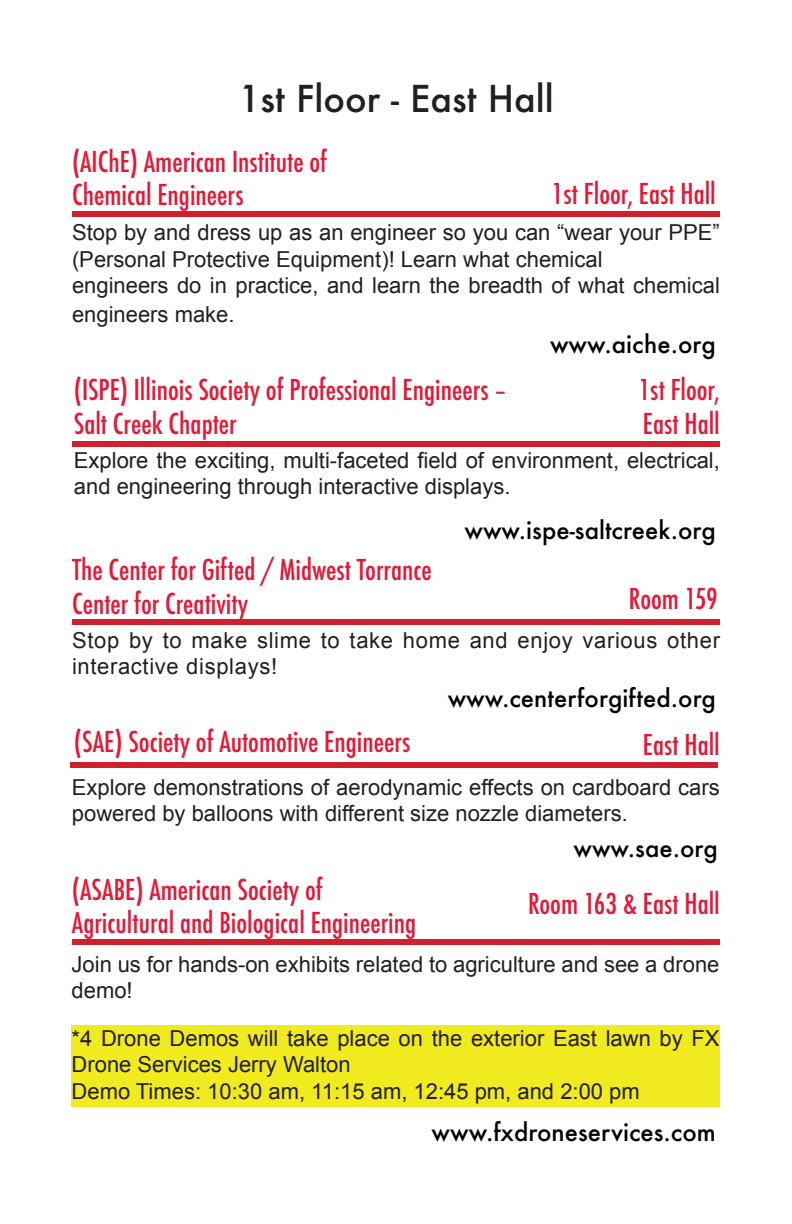
<style>
.page{position:relative;width:792px;height:1224px;background:#fff}
.page>*{position:absolute;margin:0;border:0;box-sizing:border-box;transform-origin:0 0}
.t1{font:500 36px "Futura";color:#231f20}
.t2{font:500 condensed 28px/33.6px "Futura";color:#e51836}
.t3{font:500 24px "Futura";color:#040503}
.t4{font:22px/26.4px "Arial";color:#231f20}
.t5{font:22px/26.4px "Arial";letter-spacing:.03em;color:#231f20}
</style>
<div class="page">
<div style="left:72px;top:1025px;width:648px;height:82px;background:#f1ea1e"></div>
<div style="left:72px;top:211px;width:648px;height:6px;background:#d0202f"></div>
<div style="left:72px;top:441px;width:648px;height:6px;background:#d0202f"></div>
<div style="left:72px;top:619px;width:648px;height:6px;background:#d0202f"></div>
<div style="left:70px;top:762px;width:648px;height:6px;background:#d0202f"></div>
<div style="left:72px;top:939px;width:648px;height:6px;background:#d0202f"></div>
<p class="t1" style="left:238px;top:74px;width:317px">1st Floor - East Hall</p>
<p class="t2" style="left:72px;top:145px;width:257px">(AIChE) American Institute of<br>Chemical Engineers</p>
<p class="t2" style="left:552px;top:177px;width:165px">1st Floor, East Hall</p>
<p class="t4" style="left:72px;top:219px;width:649px">Stop by and dress up as an engineer so you can “wear your PPE” (Personal Protective Equipment)! Learn what chemical</p>
<p class="t4" style="left:72px;top:271px;width:649px;line-height:28.8px">engineers do in practice, and learn the breadth of what chemical engineers make.</p>
<p class="t3" style="left:550px;top:328px;width:167px">www.aiche.org</p>
<p class="t2" style="left:74px;top:373px;width:434px">(ISPE) Illinois Society of Professional Engineers –</p>
<p class="t2" style="left:74px;top:407px;width:164px">Salt Creek Chapter</p>
<p class="t2" style="left:639px;top:373px;width:83px">1st Floor,<br>East Hall</p>
<p class="t4" style="left:74px;top:447px;width:648px">Explore the exciting, multi-faceted field of environment, electrical, and engineering through interactive displays.</p>
<p class="t3" style="left:464px;top:513px;width:253px">www.ispe-saltcreek.org</p>
<p class="t2" style="left:72px;top:553px;width:361px">The Center for Gifted / Midwest Torrance<br>Center for Creativity</p>
<p class="t2" style="left:629px;top:582px;width:90px">Room 159</p>
<p class="t5" style="left:72px;top:627px;width:650px">Stop by to make slime to take home and enjoy various other interactive displays!</p>
<p class="t3" style="left:448px;top:682px;width:270px">www.centerforgifted.org</p>
<p class="t2" style="left:74px;top:725px;width:338px">(SAE) Society of Automotive Engineers</p>
<p class="t2" style="left:643px;top:728px;width:78px">East Hall</p>
<p class="t4" style="left:72px;top:774px;width:649px">Explore demonstrations of aerodynamic effects on cardboard cars powered by balloons with different size nozzle diameters.</p>
<p class="t2" style="left:72px;top:873px;width:252px">(ASABE) American Society of</p>
<p class="t2" style="left:72px;top:906px;width:346px">Agricultural and Biological Engineering</p>
<p class="t3" style="left:573px;top:831px;width:146px">www.sae.org</p>
<p class="t2" style="left:528px;top:887px;width:193px">Room 163 &amp; East Hall</p>
<p class="t4" style="left:72px;top:951px;width:649px">Join us for hands-on exhibits related to agriculture and see a drone demo!</p>
<p class="t4" style="left:72px;top:1025px;width:650px">*4 Drone Demos will take place on the exterior East lawn by FX<br>Drone Services Jerry Walton</p>
<p class="t4" style="left:72px;top:1078px;width:570px">Demo Times: 10:30 am, 11:15 am, 12:45 pm, and 2:00 pm</p>
<p class="t3" style="left:432px;top:1116px;width:286px">www.fxdroneservices.com</p>
</div>
